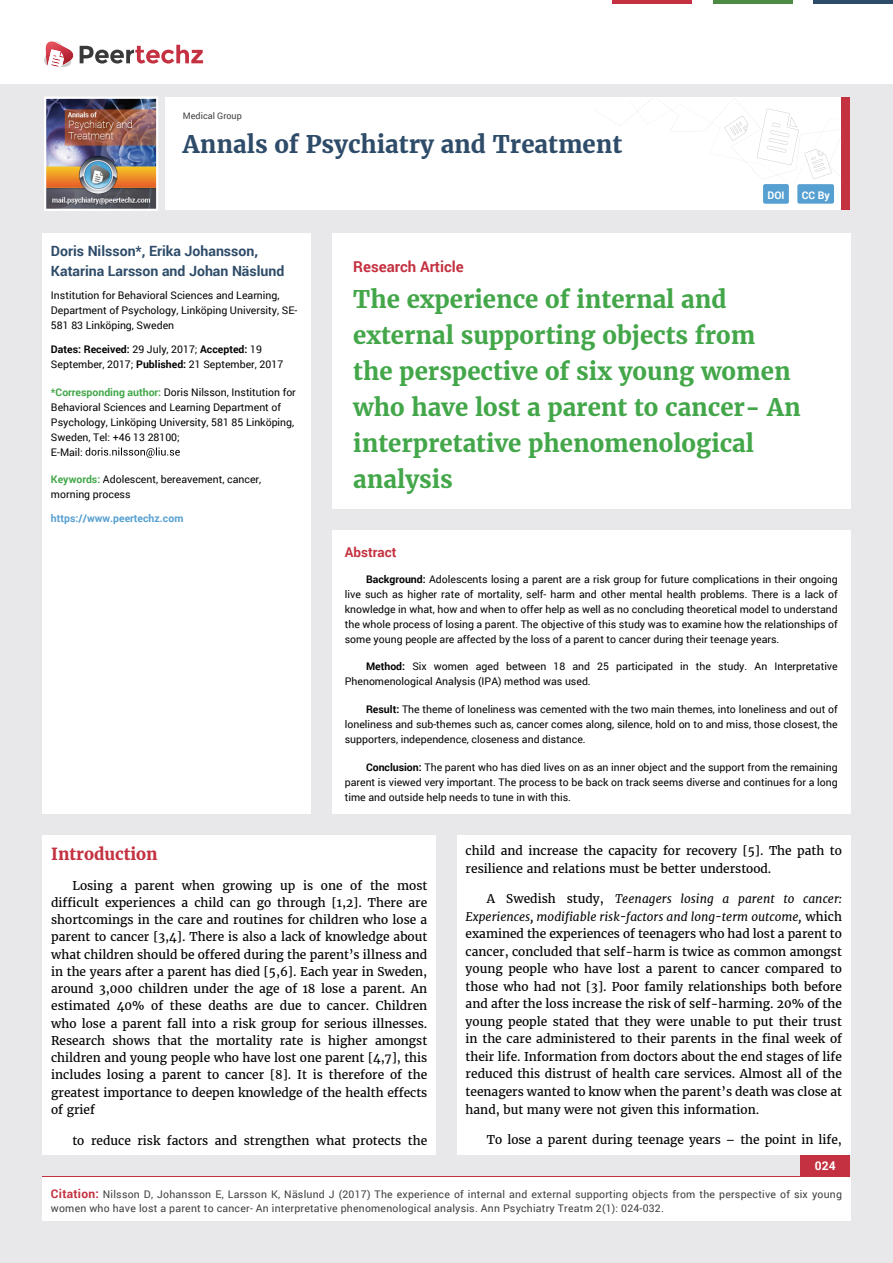
<style>
.page{position:relative;width:893px;height:1263px;background:#e8e8ea}
.page>*{position:absolute;margin:0;border:0;box-sizing:border-box;transform-origin:0 0}
.t1{font:700 24px/36px "Merriweather";color:#43a74a}
.t2{font:700 24px "Merriweather";color:#2e4c69}
.t3{font:700 16.5px "Merriweather";color:#c43241}
.t4{font:700 15px "Roboto";color:#c43241}
.t5{font:700 14.1px/19.5px "Roboto";color:#2e4c69}
.t6{font:700 13.5px "Roboto";color:#c43241}
.t7{font:12px/17.2px "Merriweather";color:#040503;text-align:justify}
.t8{font:700 12px "Roboto";color:#fff}
.t9{font:10.5px/15px "Roboto";color:#040503}
.t10{font:10.5px/13.5px "Roboto";letter-spacing:.02em;color:#413f41}
.t11{font:700 10.5px "Roboto";color:#56a0d1}
.t12{font:700 10.5px "Roboto";color:#fff}
.t13{font:9px "Roboto";color:#413f41}
.s1{font-weight:700}
.s2{font-weight:700;color:#43a74a}
.s3{font-style:italic}
.s4{font-weight:700;font-size:12px;color:#c43241}
</style>
<div class="page">
<div style="left:165px;top:98px;width:684px;height:112px;background:#fff"></div>
<svg style="left:597px;top:100px;width:235px;height:79px"></svg>
<div style="left:841px;top:98px;width:8px;height:112px;background:#c43241"></div>
<img style="left:44px;top:97px;width:114px;height:114px">
<div style="left:0;top:0;width:893px;height:83px;background:#fff"></div>
<svg style="left:44px;top:41px;width:159px;height:27px"></svg>
<div style="left:763px;top:184px;width:26px;height:20px;background:#56a0d1;border-radius:2px"></div>
<div style="left:797px;top:184px;width:37px;height:20px;background:#56a0d1;border-radius:2px"></div>
<hr style="left:713px;top:0;width:79px;height:3px;background:#4b8c42">
<hr style="left:612px;top:0;width:80px;height:3px;background:#c43241">
<hr style="left:813px;top:0;width:80px;height:3px;background:#2e4c69">
<div style="left:800px;top:1154px;width:50px;height:67px;background:#c43241"></div>
<div style="left:42px;top:1177px;width:808px;height:43px;background:#fff"></div>
<div style="left:332px;top:530px;width:518px;height:284px;background:#fff"></div>
<div style="left:332px;top:233px;width:518px;height:276px;background:#fff"></div>
<div style="left:42px;top:233px;width:269px;height:581px;background:#fff"></div>
<svg style="left:86px;top:448px;width:94px;height:10px"></svg>
<div style="left:43px;top:835px;width:393px;height:319px;background:#fff"></div>
<div style="left:457px;top:835px;width:393px;height:319px;background:#fff"></div>
<p class="t13" style="left:183px;top:110px;width:60px">Medical Group</p>
<h1 class="t2" style="left:183px;top:129px;width:441px">Annals of Psychiatry and Treatment</h1>
<p class="t12" style="left:767px;top:188px;width:19px">DOI</p>
<p class="t12" style="left:802px;top:188px;width:29px">CC By</p>
<p class="t5" style="left:51px;top:241px;width:235px">Doris Nilsson*, Erika Johansson,<br>Katarina Larsson and Johan Näslund</p>
<p class="t9" style="left:51px;top:288px;width:248px">Institution for Behavioral Sciences and Learning,<br>Department of Psychology, Linköping University, SE-<br>581 83 Linköping, Sweden</p>
<p class="t9" style="left:51px;top:341px;width:234px"><span class="s1">Dates: Received:</span> 29 July, 2017; <span class="s1">Accepted:</span> 19<br>September, 2017; <span class="s1">Published:</span> 21 September, 2017</p>
<p class="t9" style="left:51px;top:384px;width:246px"><span class="s2">*Corresponding author:</span> Doris Nilsson, Institution for Behavioral Sciences and Learning Department of Psychology, Linköping University, 581 85 Linköping, Sweden, Tel: +46 13 28100;<br>E-Mail:</p>
<p class="t9" style="left:51px;top:472px;width:212px"><span class="s2">Keywords:</span> Adolescent, bereavement, cancer, morning process</p>
<p class="t11" style="left:51px;top:511px;width:134px">https://www.peertechz.com</p>
<p class="t4" style="left:353px;top:256px;width:112px">Research Article</p>
<h1 class="t1" style="left:353px;top:281px;width:449px">The experience of internal and external supporting objects from the perspective of six young women who have lost a parent to cancer- An interpretative phenomenological analysis</h1>
<p class="t6" style="left:345px;top:543px;width:53px">Abstract</p>
<p class="t9" style="left:345px;top:571px;width:494px;text-align:justify;text-indent:21px"><span class="s1">Background:</span> Adolescents losing a parent are a risk group for future complications in their ongoing live such as higher rate of mortality, self- harm and other mental health problems. There is a lack of knowledge in what, how and when to offer help as well as no concluding theoretical model to understand the whole process of losing a parent. The objective of this study was to examine how the relationships of some young people are affected by the loss of a parent to cancer during their teenage years.</p>
<p class="t9" style="left:345px;top:659px;width:494px;text-indent:21px"><span class="s1">Method:</span> Six women aged between 18 and 25 participated in the study. An Interpretative<br>Phenomenological Analysis (IPA) method was used.</p>
<p class="t9" style="left:345px;top:701px;width:494px;text-align:justify;text-indent:21px"><span class="s1">Result:</span> The theme of loneliness was cemented with the two main themes, into loneliness and out of loneliness and sub-themes such as, cancer comes along, silence, hold on to and miss, those closest, the supporters, independence, closeness and distance.</p>
<p class="t9" style="left:345px;top:759px;width:494px;text-align:justify;text-indent:21px"><span class="s1">Conclusion:</span> The parent who has died lives on as an inner object and the support from the remaining parent is viewed very important. The process to be back on track seems diverse and continues for a long time and outside help needs to tune in with this.</p>
<h2 class="t3" style="left:51px;top:843px;width:108px">Introduction</h2>
<p class="t7" style="left:51px;top:877px;width:378px;text-indent:21px">Losing a parent when growing up is one of the most difficult experiences a child can go through [1,2]. There are shortcomings in the care and routines for children who lose a parent to cancer [3,4]. There is also a lack of knowledge about what children should be offered during the parent’s illness and in the years after a parent has died [5,6]. Each year in Sweden, around 3,000 children under the age of 18 lose a parent. An estimated 40% of these deaths are due to cancer. Children who lose a parent fall into a risk group for serious illnesses.<br>Research shows that the mortality rate is higher amongst children and young people who have lost one parent [4,7], this includes losing a parent to cancer [8]. It is therefore of the greatest importance to deepen knowledge of the health effects of grief</p>
<p class="t7" style="left:72px;top:1132px;width:356px">to reduce risk factors and strengthen what protects the</p>
<p class="t7" style="left:466px;top:842px;width:378px">child and increase the capacity for recovery [5]. The path to resilience and relations must be better understood.</p>
<p class="t7" style="left:466px;top:890px;width:378px;text-indent:21px">A Swedish study, <span class="s3">Teenagers losing a parent to cancer:<br>Experiences, modifiable risk-factors and long-term outcome,</span> which examined the experiences of teenagers who had lost a parent to cancer, concluded that self-harm is twice as common amongst young people who have lost a parent to cancer compared to those who had not [3]. Poor family relationships both before and after the loss increase the risk of self-harming. 20% of the young people stated that they were unable to put their trust in the care administered to their parents in the final week of their life. Information from doctors about the end stages of life reduced this distrust of health care services. Almost all of the teenagers wanted to know when the parent’s death was close at hand, but many were not given this information.</p>
<p class="t7" style="left:487px;top:1131px;width:357px">To lose a parent during teenage years – the point in life,</p>
<p class="t8" style="left:815px;top:1158px;width:22px">024</p>
<p class="t10" style="left:51px;top:1188px;width:792px"><span class="s4">Citation:</span> Nilsson D, Johansson E, Larsson K, Näslund J (2017) The experience of internal and external supporting objects from the perspective of six young women who have lost a parent to cancer- An interpretative phenomenological analysis. Ann Psychiatry Treatm 2(1): 024-032.</p>
</div>
